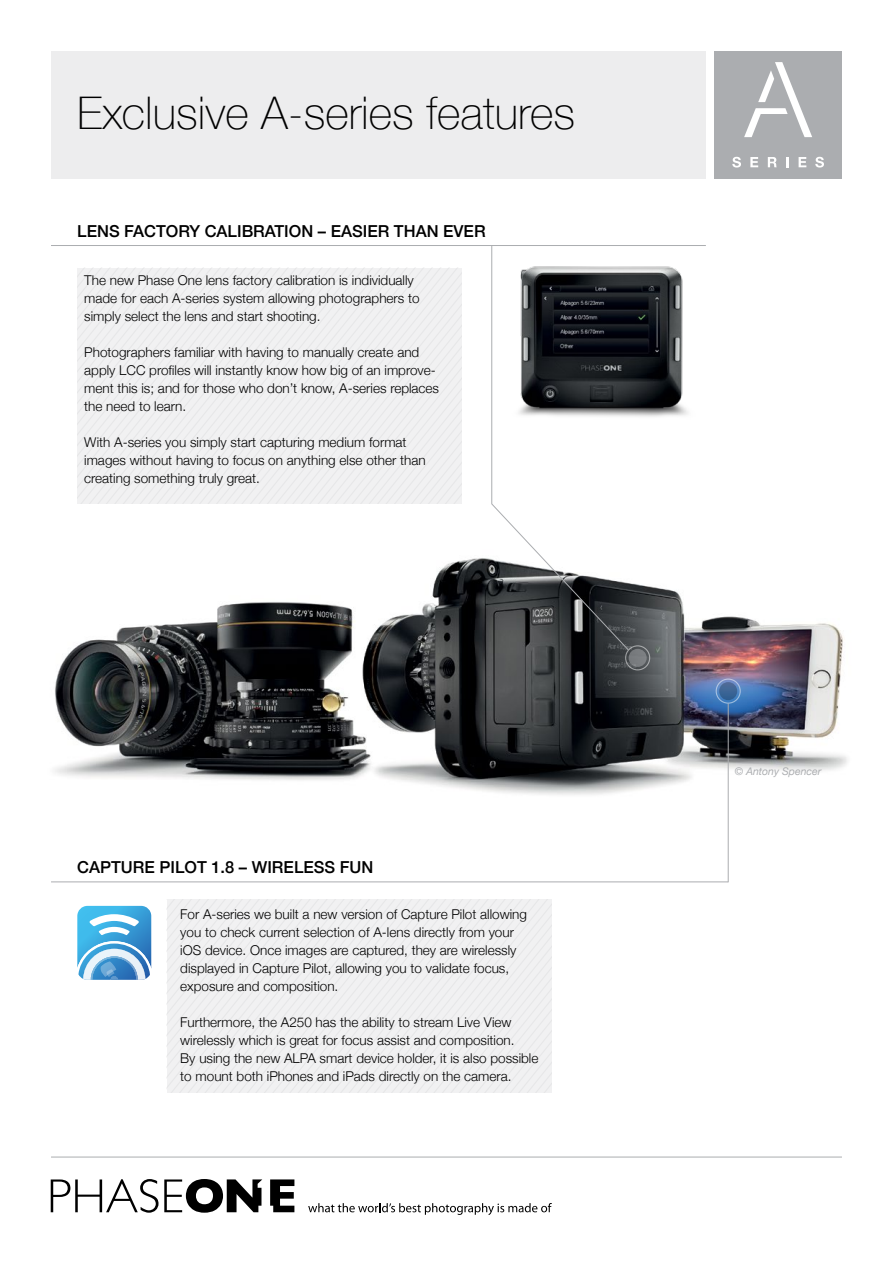
<style>
.page{position:relative;width:893px;height:1263px;background:#fff}
.page>*{position:absolute;margin:0;border:0;box-sizing:border-box;transform-origin:0 0}
.t1{font:100 45px "Helvetica Neue";color:#000}
.t2{font:500 16.5px "Helvetica Neue";color:#000}
.t3{font:300 13.5px/18px "Helvetica Neue";color:#000}
.t4{font:italic 10.5px "Helvetica Neue";color:#abadb0}
</style>
<div class="page">
<img style="left:51px;top:434px;width:796px;height:537px">
<div style="left:51px;top:51px;width:655px;height:128px;background:#ededee"></div>
<hr style="left:51px;top:1157px;width:791px;height:1px;background:#abadb0">
<hr style="left:51px;top:245px;width:655px;height:1px;background:#abadb0">
<svg style="left:270px;top:1179px;width:24px;height:33px"></svg>
<svg style="left:51px;top:1179px;width:107px;height:34px"></svg>
<svg style="left:164px;top:1179px;width:98px;height:34px"></svg>
<svg style="left:308px;top:1203px;width:244px;height:12px"></svg>
<svg style="left:266px;top:268px;width:8px;height:235px"></svg>
<svg style="left:77px;top:268px;width:189px;height:235px"></svg>
<svg style="left:276px;top:268px;width:185px;height:235px"></svg>
<hr style="left:51px;top:881px;width:677px;height:1px;background:#abadb0">
<hr style="left:728px;top:704px;width:1px;height:178px;background:#abadb0">
<div style="left:629px;top:649px;width:18px;height:18px;background:#7a7d80;border-radius:50%"></div>
<div style="left:625px;top:645px;width:25px;height:25px;border:1px solid #fff;border-radius:50%"></div>
<svg style="left:719px;top:682px;width:18px;height:18px"></svg>
<div style="left:716px;top:678px;width:25px;height:26px;border:1px solid #fff;border-radius:50%"></div>
<div style="left:714px;top:51px;width:128px;height:128px;background:#abadb0"></div>
<svg style="left:732px;top:157px;width:9px;height:11px"></svg>
<svg style="left:750px;top:157px;width:8px;height:10px"></svg>
<svg style="left:768px;top:157px;width:9px;height:10px"></svg>
<svg style="left:786px;top:157px;width:2px;height:10px"></svg>
<svg style="left:799px;top:157px;width:7px;height:10px"></svg>
<svg style="left:815px;top:157px;width:9px;height:11px"></svg>
<svg style="left:744px;top:62px;width:68px;height:75px"></svg>
<img style="left:476px;top:266px;width:252px;height:181px">
<svg style="left:77px;top:906px;width:74px;height:74px;background:#6db5e0"></svg>
<svg style="left:491px;top:246px;width:138px;height:405px"></svg>
<svg style="left:167px;top:900px;width:384px;height:193px"></svg>
<p class="t1" style="left:77px;top:78px;width:499px">Exclusive A-series features</p>
<p class="t2" style="left:77px;top:218px;width:410px">LENS FACTORY CALIBRATION – EASIER THAN EVER</p>
<p class="t3" style="left:84px;top:270px;width:337px">The new Phase One lens factory calibration is individually made for each A-series system allowing photographers to simply select the lens and start shooting.</p>
<p class="t3" style="left:84px;top:342px;width:356px">Photographers familiar with having to manually create and apply LCC profiles will instantly know how big of an improve&shy;ment this is; and for those who don’t know, A-series replaces the need to learn.</p>
<p class="t3" style="left:84px;top:432px;width:343px">With A-series you simply start capturing medium format images without having to focus on anything else other than creating something truly great.</p>
<p class="t2" style="left:77px;top:854px;width:298px">CAPTURE PILOT 1.8 – WIRELESS FUN</p>
<p class="t3" style="left:180px;top:904px;width:348px">For A-series we built a new version of Capture Pilot allowing you to check current selection of A-lens directly from your iOS device. Once images are captured, they are wirelessly displayed in Capture Pilot, allowing you to validate focus, exposure and composition.</p>
<p class="t3" style="left:180px;top:1012px;width:360px">Furthermore, the A250 has the ability to stream Live View wirelessly which is great for focus assist and composition.<br>By using the new ALPA smart device holder, it is also possible to mount both iPhones and iPads directly on the camera.</p>
<p class="t4" style="left:735px;top:763px;width:88px">© Antony Spencer</p>
</div>
